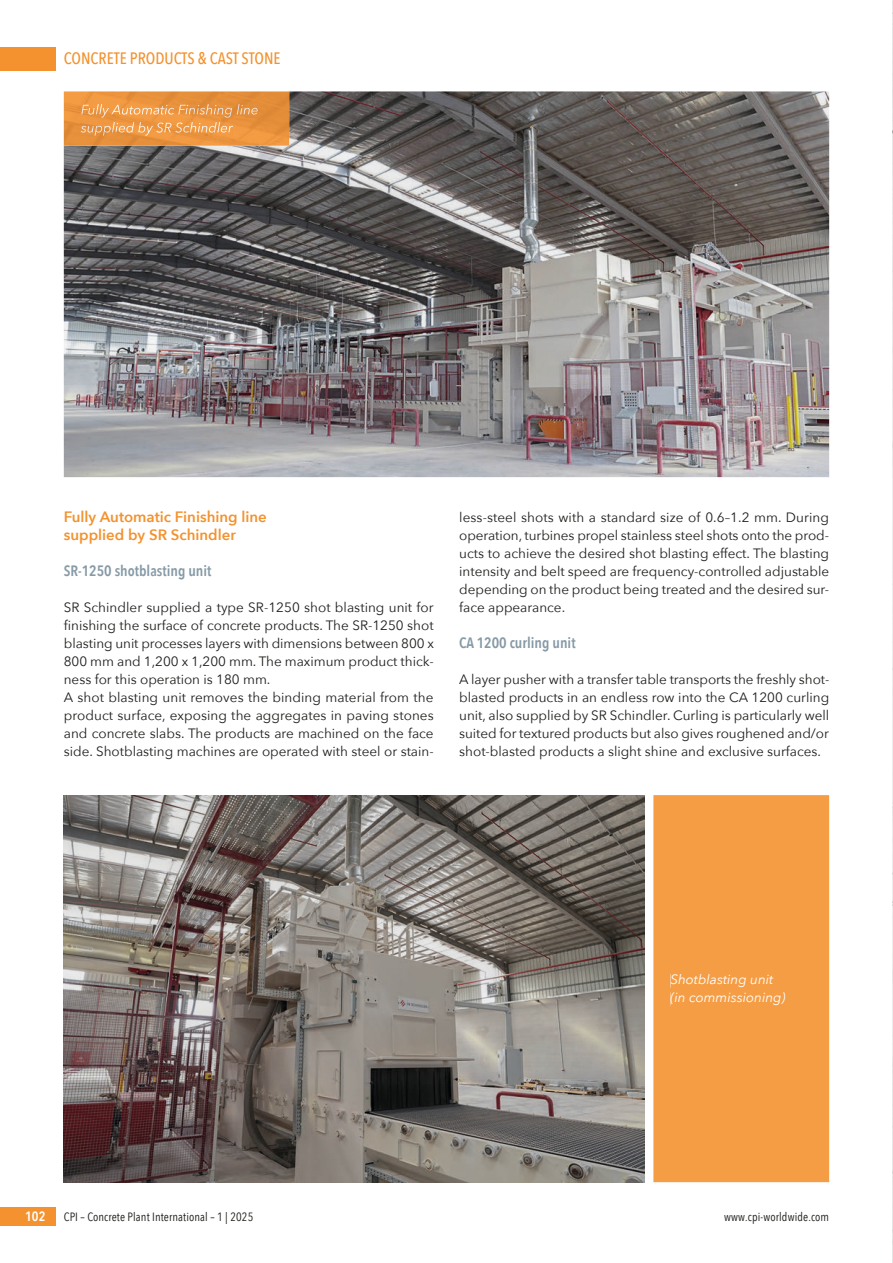
<style>
.page{position:relative;width:893px;height:1263px;background:#fff}
.page>*{position:absolute;margin:0;border:0;box-sizing:border-box;transform-origin:0 0}
.t1{font:500 16.5px "Avenir Next Condensed";color:#f3922e}
.t2{font:600 15px/18px "Avenir Next";color:#f3922e}
.t3{font:600 15px "Avenir Next Condensed";color:#869aa6}
.t4{font:13.5px/18px "Avenir Next";color:#1d1d1b;text-align:justify}
.t5{font:italic 13.5px/18px "Avenir Next";color:#fff}
.t6{font:600 13.5px "Avenir Next Condensed";color:#fff}
.t7{font:12px "Avenir Next Condensed";letter-spacing:.01em;color:#1d1d1b}
</style>
<div class="page">
<div style="left:0;top:47px;width:55px;height:23px;background:#f3922e"></div>
<div style="left:0;top:1208px;width:55px;height:18px;background:#f3922e"></div>
<img style="left:64px;top:91px;width:765px;height:386px">
<svg style="left:653px;top:795px;width:176px;height:387px;background:#f5a04b"></svg>
<div style="left:671px;top:974px;width:102px;height:14px;background:#f59d44"></div>
<div style="left:671px;top:992px;width:114px;height:14px;background:#f59d44"></div>
<img style="left:64px;top:91px;width:225px;height:55px">
<img style="left:81px;top:104px;width:178px;height:14px">
<img style="left:81px;top:122px;width:152px;height:14px">
<img style="left:64px;top:795px;width:580px;height:387px">
<img style="left:892px;top:1px;width:1px;height:1261px">
<p class="t1" style="left:64px;top:49px;width:218px">CONCRETE PRODUCTS &amp; CAST STONE</p>
<p class="t2" style="left:64px;top:507px;width:204px">Fully Automatic Finishing line supplied by SR Schindler</p>
<p class="t3" style="left:64px;top:558px;width:149px">SR-1250 shotblasting unit</p>
<p class="t4" style="left:64px;top:598px;width:372px;text-align:left">SR Schindler supplied a type SR-1250 shot blasting unit for finishing the surface of concrete products. The SR-1250 shot blasting unit processes layers with dimensions between 800 x 800 mm and 1,200 x 1,200 mm. The maximum product thick&shy;ness for this operation is 180 mm.<br>A shot blasting unit removes the binding material from the product surface, exposing the aggregates in paving stones and concrete slabs. The products are machined on the face side. Shotblasting machines are operated with steel or stain-</p>
<p class="t4" style="left:459px;top:508px;width:372px">less-steel shots with a standard size of 0.6–1.2 mm. During operation, turbines propel stainless steel shots onto the prod&shy;ucts to achieve the desired shot blasting effect. The blasting intensity and belt speed are frequency-controlled adjustable depending on the product being treated and the desired sur&shy;face appearance.</p>
<p class="t3" style="left:459px;top:630px;width:118px">CA 1200 curling unit</p>
<p class="t4" style="left:459px;top:670px;width:372px">A layer pusher with a transfer table transports the freshly shot&shy;blasted products in an endless row into the CA 1200 curling unit, also supplied by SR Schindler. Curling is particularly well suited for textured products but also gives roughened and/or shot-blasted products a slight shine and exclusive surfaces.</p>
<p class="t5" style="left:670px;top:970px;width:117px">Shotblasting unit (in commissioning)</p>
<p class="t6" style="left:25px;top:1205px;width:22px">102</p>
<p class="t7" style="left:64px;top:1207px;width:191px">CPI – Concrete Plant International – 1 | 2025</p>
<p class="t7" style="left:724px;top:1207px;width:107px">www.cpi-worldwide.com</p>
</div>
